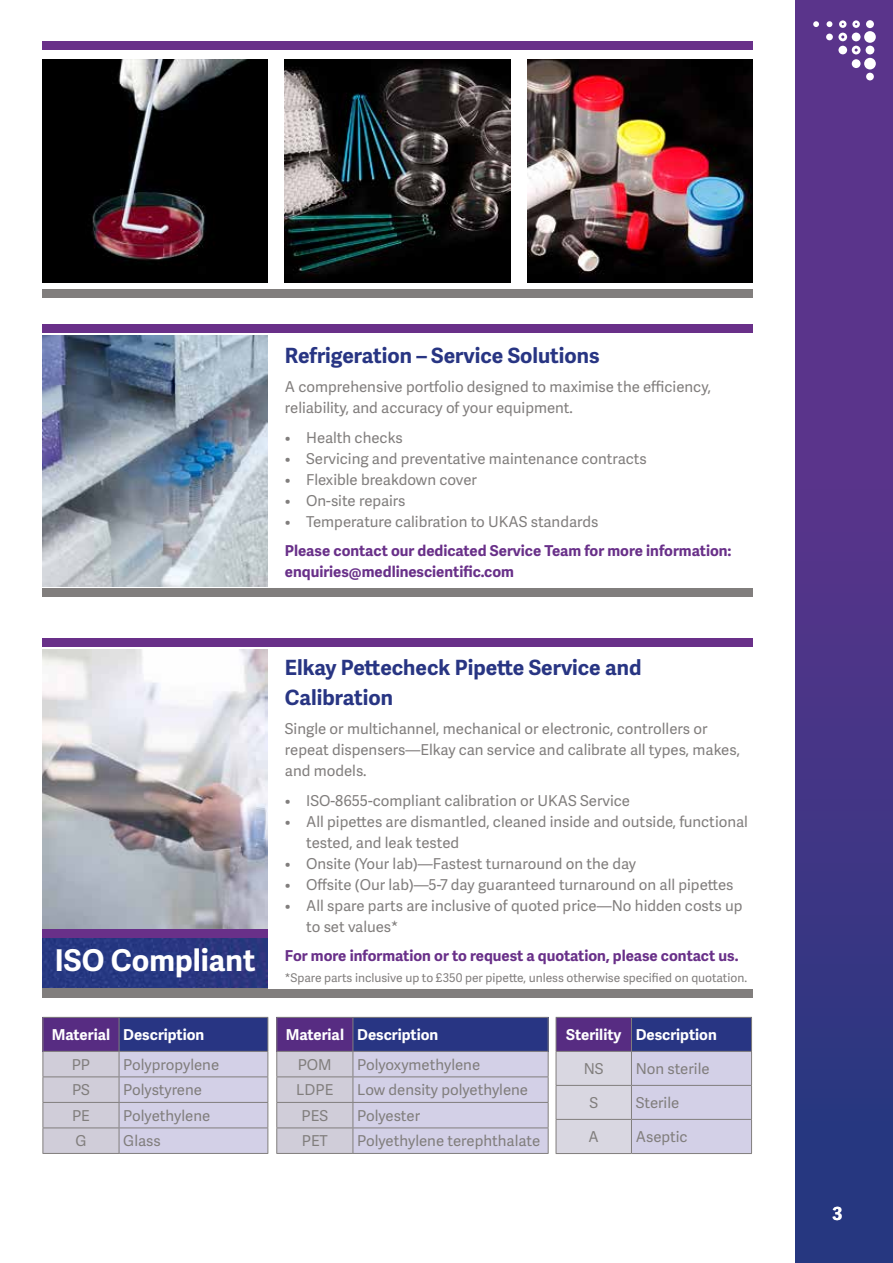
<style>
.page{position:relative;width:893px;height:1263px;background:#fff}
.page>*{position:absolute;margin:0;border:0;box-sizing:border-box;transform-origin:0 0}
.t1{font:700 30px "Adelle Sans";color:#fff}
.t2{font:700 21px/30px "Adelle Sans";color:#283583}
.t3{font:700 18px "Adelle Sans";color:#fff}
.t4{font:15px/21px "Adelle Sans";color:#817e7d}
.t5{font:700 15px/21px "Adelle Sans";color:#693089}
.t6{font:700 15px "Adelle Sans";color:#fff}
.t7{font:12px "Adelle Sans";color:#817e7d}
</style>
<div class="page">
<div style="left:795px;top:0;width:98px;height:1263px;background:linear-gradient(to bottom,#68338e,#283780)"></div>
<svg style="left:813px;top:21px;width:6px;height:6px"></svg>
<svg style="left:826px;top:21px;width:6px;height:6px"></svg>
<div style="left:866px;top:20px;width:8px;height:8px;background:#fff;border-radius:50%"></div>
<div style="left:826px;top:34px;width:7px;height:6px;background:#fff;border-radius:50%"></div>
<div style="left:866px;top:46px;width:8px;height:8px;background:#fff;border-radius:50%"></div>
<div style="left:866px;top:73px;width:8px;height:7px;background:#fff;border-radius:50%"></div>
<div style="left:864px;top:31px;width:12px;height:12px;background:#fff;border-radius:50%"></div>
<div style="left:852px;top:59px;width:8px;height:9px;background:#fff;border-radius:50%"></div>
<div style="left:864px;top:58px;width:12px;height:11px;background:#fff;border-radius:50%"></div>
<svg style="left:838px;top:20px;width:22px;height:34px"></svg>
<div style="left:43px;top:42px;width:710px;height:8px;background:#693089"></div>
<div style="left:43px;top:289px;width:710px;height:9px;background:#817e7d"></div>
<img style="left:285px;top:59px;width:225px;height:224px">
<img style="left:527px;top:59px;width:226px;height:224px">
<img style="left:43px;top:59px;width:225px;height:224px">
<div style="left:43px;top:324px;width:710px;height:9px;background:#693089"></div>
<div style="left:43px;top:588px;width:710px;height:9px;background:#817e7d"></div>
<img style="left:43px;top:336px;width:225px;height:250px">
<div style="left:43px;top:638px;width:710px;height:9px;background:#693089"></div>
<div style="left:43px;top:989px;width:710px;height:9px;background:#817e7d"></div>
<img style="left:43px;top:650px;width:225px;height:279px">
<img style="left:43px;top:937px;width:225px;height:51px">
<div style="left:43px;top:929px;width:225px;height:8px;background:#693089"></div>
<div style="left:43px;top:988px;width:225px;height:9px;background:#817e7d"></div>
<div style="left:43px;top:1017px;width:76px;height:34px;background:#572c82"></div>
<div style="left:119px;top:1017px;width:149px;height:34px;background:#283583"></div>
<hr style="left:43px;top:1017px;width:76px;height:1px;background:#817e7d">
<hr style="left:43px;top:1018px;width:1px;height:33px;background:#817e7d">
<hr style="left:119px;top:1017px;width:149px;height:1px;background:#817e7d">
<hr style="left:119px;top:1018px;width:1px;height:33px;background:#817e7d">
<hr style="left:267px;top:1018px;width:1px;height:33px;background:#817e7d">
<svg style="left:43px;top:1051px;width:225px;height:102px;background:#cdcadc"></svg>
<hr style="left:43px;top:1153px;width:76px;height:1px;background:#817e7d">
<hr style="left:119px;top:1153px;width:149px;height:1px;background:#817e7d">
<div style="left:277px;top:1017px;width:76px;height:34px;background:#572c82"></div>
<div style="left:353px;top:1017px;width:195px;height:34px;background:#283583"></div>
<hr style="left:276px;top:1017px;width:77px;height:1px;background:#817e7d">
<hr style="left:276px;top:1018px;width:1px;height:33px;background:#817e7d">
<hr style="left:353px;top:1017px;width:196px;height:1px;background:#817e7d">
<hr style="left:353px;top:1018px;width:1px;height:33px;background:#817e7d">
<hr style="left:548px;top:1018px;width:1px;height:33px;background:#817e7d">
<svg style="left:276px;top:1051px;width:273px;height:102px;background:#cecbde"></svg>
<hr style="left:276px;top:1153px;width:77px;height:1px;background:#817e7d">
<hr style="left:353px;top:1153px;width:196px;height:1px;background:#817e7d">
<div style="left:556px;top:1017px;width:75px;height:34px;background:#572c82"></div>
<div style="left:631px;top:1017px;width:120px;height:34px;background:#283583"></div>
<div style="left:557px;top:1052px;width:194px;height:101px;background:#d3d0e7"></div>
<hr style="left:556px;top:1017px;width:75px;height:1px;background:#817e7d">
<hr style="left:556px;top:1018px;width:1px;height:33px;background:#817e7d">
<hr style="left:631px;top:1017px;width:121px;height:1px;background:#817e7d">
<hr style="left:631px;top:1018px;width:1px;height:33px;background:#817e7d">
<hr style="left:751px;top:1018px;width:1px;height:33px;background:#817e7d">
<hr style="left:556px;top:1051px;width:75px;height:1px;background:#817e7d">
<hr style="left:556px;top:1052px;width:1px;height:33px;background:#817e7d">
<hr style="left:631px;top:1051px;width:121px;height:1px;background:#817e7d">
<hr style="left:631px;top:1052px;width:1px;height:33px;background:#817e7d">
<hr style="left:751px;top:1052px;width:1px;height:33px;background:#817e7d">
<hr style="left:556px;top:1085px;width:75px;height:1px;background:#817e7d">
<hr style="left:556px;top:1086px;width:1px;height:33px;background:#817e7d">
<hr style="left:631px;top:1085px;width:121px;height:1px;background:#817e7d">
<hr style="left:631px;top:1086px;width:1px;height:33px;background:#817e7d">
<hr style="left:751px;top:1086px;width:1px;height:33px;background:#817e7d">
<hr style="left:556px;top:1119px;width:75px;height:1px;background:#817e7d">
<hr style="left:556px;top:1120px;width:1px;height:33px;background:#817e7d">
<hr style="left:631px;top:1119px;width:121px;height:1px;background:#817e7d">
<hr style="left:631px;top:1120px;width:1px;height:33px;background:#817e7d">
<hr style="left:751px;top:1120px;width:1px;height:33px;background:#817e7d">
<hr style="left:556px;top:1153px;width:75px;height:1px;background:#817e7d">
<hr style="left:631px;top:1153px;width:121px;height:1px;background:#817e7d">
<h2 class="t2" style="left:285px;top:341px;width:316px">Refrigeration – Service Solutions</h2>
<p class="t4" style="left:285px;top:377px;width:428px">A comprehensive portfolio designed to maximise the efficiency, reliability, and accuracy of your equipment.</p>
<p class="t4" style="left:285px;top:428px;width:119px">• Health checks</p>
<p class="t4" style="left:285px;top:449px;width:363px">• Servicing and preventative maintenance contracts</p>
<p class="t4" style="left:285px;top:470px;width:194px">• Flexible breakdown cover</p>
<p class="t4" style="left:285px;top:491px;width:122px">• On-site repairs</p>
<p class="t4" style="left:285px;top:512px;width:315px">• Temperature calibration to UKAS standards</p>
<p class="t5" style="left:285px;top:541px;width:448px">Please contact our dedicated Service Team for more information: enquiries@medlinescientific.com</p>
<h1 class="t1" style="left:55px;top:942px;width:202px">ISO Compliant</h1>
<p class="t6" style="left:52px;top:1026px;width:154px">Material Description</p>
<p class="t4" style="left:72px;top:1054px;width:20px">PP</p>
<p class="t4" style="left:123px;top:1054px;width:97px">Polypropylene</p>
<p class="t4" style="left:72px;top:1080px;width:19px">PS</p>
<p class="t4" style="left:123px;top:1080px;width:80px">Polystyrene</p>
<p class="t4" style="left:72px;top:1105px;width:19px">PE</p>
<p class="t4" style="left:123px;top:1105px;width:89px">Polyethylene</p>
<p class="t4" style="left:75px;top:1131px;width:13px">G</p>
<p class="t4" style="left:123px;top:1131px;width:39px">Glass</p>
<h2 class="t2" style="left:285px;top:653px;width:358px">Elkay Pettecheck Pipette Service and<br>Calibration</h2>
<p class="t4" style="left:285px;top:719px;width:457px">Single or multichannel, mechanical or electronic, controllers or repeat dispensers—Elkay can service and calibrate all types, makes, and models.</p>
<p class="t4" style="left:285px;top:790px;width:347px">• ISO-8655-compliant calibration or UKAS Service</p>
<p class="t4" style="left:306px;top:811px;width:443px;text-indent:-21px">• All pipettes are dismantled, cleaned inside and outside, functional tested, and leak tested</p>
<p class="t4" style="left:285px;top:853px;width:353px">• Onsite (Your lab)—Fastest turnaround on the day</p>
<p class="t4" style="left:285px;top:874px;width:450px">• Offsite (Our lab)—5-7 day guaranteed turnaround on all pipettes</p>
<p class="t4" style="left:306px;top:895px;width:438px;text-indent:-21px">• All spare parts are inclusive of quoted price—No hidden costs up to set values*</p>
<p class="t5" style="left:285px;top:946px;width:455px">For more information or to request a quotation, please contact us.</p>
<p class="t7" style="left:285px;top:971px;width:464px">*Spare parts inclusive up to £350 per pipette, unless otherwise specified on quotation.</p>
<p class="t6" style="left:286px;top:1026px;width:154px">Material Description</p>
<p class="t4" style="left:298px;top:1054px;width:35px">POM</p>
<p class="t4" style="left:357px;top:1054px;width:124px">Polyoxymethylene</p>
<p class="t4" style="left:296px;top:1080px;width:39px">LDPE</p>
<p class="t4" style="left:357px;top:1080px;width:172px">Low density polyethylene</p>
<p class="t4" style="left:302px;top:1105px;width:28px">PES</p>
<p class="t4" style="left:357px;top:1105px;width:64px">Polyester</p>
<p class="t4" style="left:302px;top:1131px;width:28px">PET</p>
<p class="t4" style="left:357px;top:1131px;width:184px">Polyethylene terephthalate</p>
<p class="t6" style="left:566px;top:1026px;width:152px">Sterility Description</p>
<p class="t4" style="left:584px;top:1059px;width:21px">NS</p>
<p class="t4" style="left:636px;top:1059px;width:75px">Non sterile</p>
<p class="t4" style="left:589px;top:1093px;width:10px">S</p>
<p class="t4" style="left:636px;top:1093px;width:45px">Sterile</p>
<p class="t4" style="left:589px;top:1127px;width:12px">A</p>
<p class="t4" style="left:636px;top:1127px;width:53px">Aseptic</p>
<p class="t3" style="left:832px;top:1202px;width:11px">3</p>
</div>
